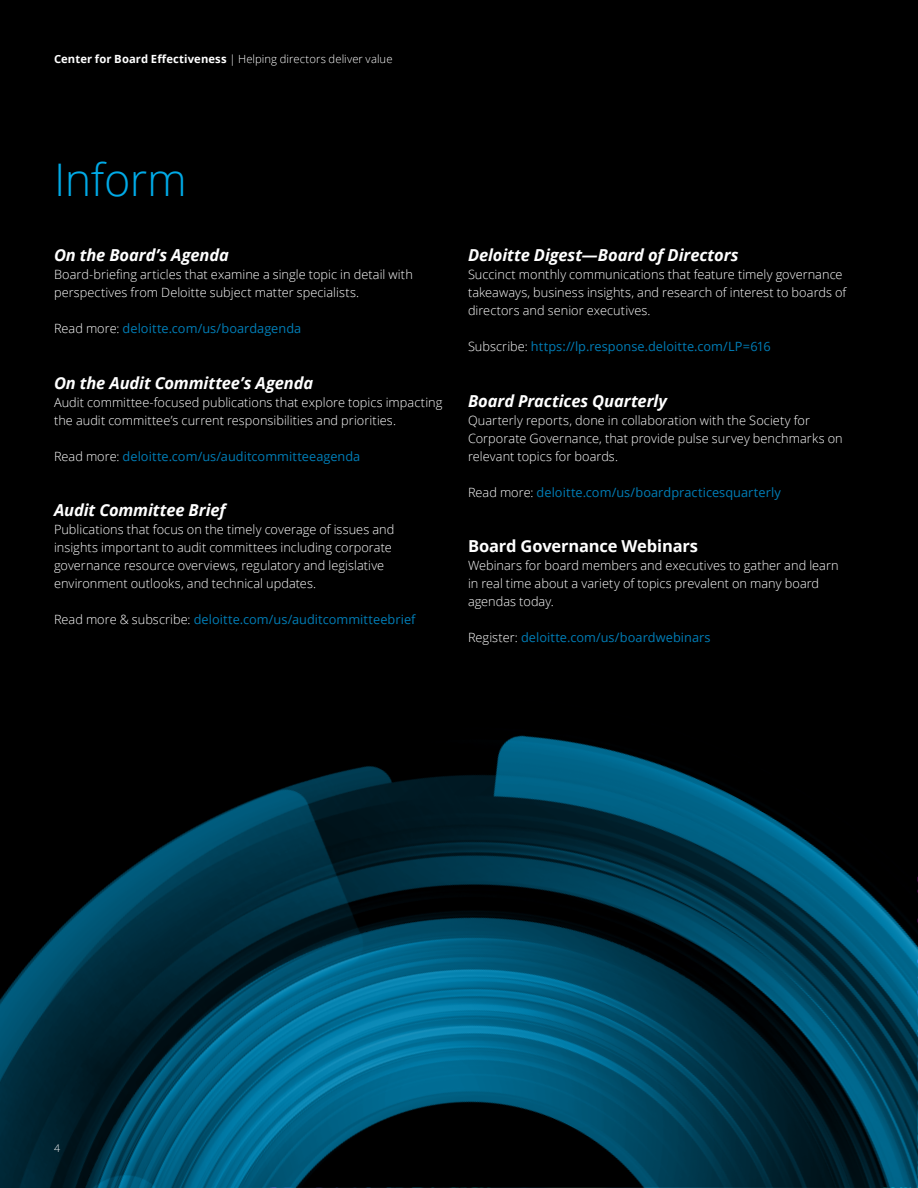
<style>
.page{position:relative;width:918px;height:1188px;background:#000}
.page>*{position:absolute;margin:0;border:0;box-sizing:border-box;transform-origin:0 0}
.t1{font:300 45px "Open Sans";letter-spacing:-.01em;color:#00aae7}
.t2{font:italic 700 16.5px "Open Sans";letter-spacing:-.005em;color:#fff}
.t3{font:700 16.5px "Open Sans";letter-spacing:-.01em;color:#fff}
.t4{font:300 12.75px/18px "Open Sans";letter-spacing:.005em;color:#fff}
.t5{font:12.75px "Open Sans";letter-spacing:.005em;color:#007db6}
.t6{font:300 11.25px "Open Sans";letter-spacing:.005em;color:#fff}
.t7{font:300 10.5px "Open Sans";color:#fff}
.s1{font-weight:700}
.s2{font-weight:300;color:#fff}
</style>
<div class="page">
<img style="left:0;top:735px;width:918px;height:453px">
<p class="t6" style="left:54px;top:51px;width:340px"><span class="s1">Center for Board Effectiveness</span> | Helping directors deliver value</p>
<h1 class="t1" style="left:54px;top:149px;width:134px">Inform</h1>
<p class="t2" style="left:54px;top:243px;width:176px">On the Board’s Agenda</p>
<p class="t4" style="left:54px;top:265px;width:360px">Board-briefing articles that examine a single topic in detail with perspectives from Deloitte subject matter specialists.</p>
<p class="t5" style="left:54px;top:320px;width:249px"><span class="s2">Read more:</span> deloitte.com/us/boardagenda</p>
<p class="t2" style="left:54px;top:371px;width:261px">On the Audit Committee’s Agenda</p>
<p class="t4" style="left:54px;top:393px;width:390px">Audit committee-focused publications that explore topics impacting the audit committee’s current responsibilities and priorities.</p>
<p class="t5" style="left:54px;top:447px;width:308px"><span class="s2">Read more:</span> deloitte.com/us/auditcommitteeagenda</p>
<p class="t2" style="left:54px;top:498px;width:173px">Audit Committee Brief</p>
<p class="t4" style="left:54px;top:520px;width:342px">Publications that focus on the timely coverage of issues and insights important to audit committees including corporate governance resource overviews, regulatory and legislative environment outlooks, and technical updates.</p>
<p class="t5" style="left:54px;top:611px;width:363px"><span class="s2">Read more &amp; subscribe:</span> deloitte.com/us/auditcommitteebrief</p>
<p class="t2" style="left:468px;top:243px;width:272px">Deloitte Digest—Board of Directors</p>
<p class="t4" style="left:468px;top:265px;width:380px">Succinct monthly communications that feature timely governance takeaways, business insights, and research of interest to boards of directors and senior executives.</p>
<p class="t5" style="left:468px;top:338px;width:304px"><span class="s2">Subscribe:</span> https://lp.response.deloitte.com/LP=616</p>
<p class="t2" style="left:468px;top:389px;width:201px">Board Practices Quarterly</p>
<p class="t4" style="left:468px;top:411px;width:376px">Quarterly reports, done in collaboration with the Society for<br>Corporate Governance, that provide pulse survey benchmarks on relevant topics for boards.</p>
<p class="t5" style="left:468px;top:483px;width:314px"><span class="s2">Read more:</span> deloitte.com/us/boardpracticesquarterly</p>
<p class="t3" style="left:468px;top:534px;width:232px">Board Governance Webinars</p>
<p class="t4" style="left:468px;top:556px;width:372px">Webinars for board members and executives to gather and learn in real time about a variety of topics prevalent on many board agendas today.</p>
<p class="t5" style="left:468px;top:629px;width:244px"><span class="s2">Register:</span> deloitte.com/us/boardwebinars</p>
<p class="t7" style="left:54px;top:1141px;width:7px">4</p>
</div>
